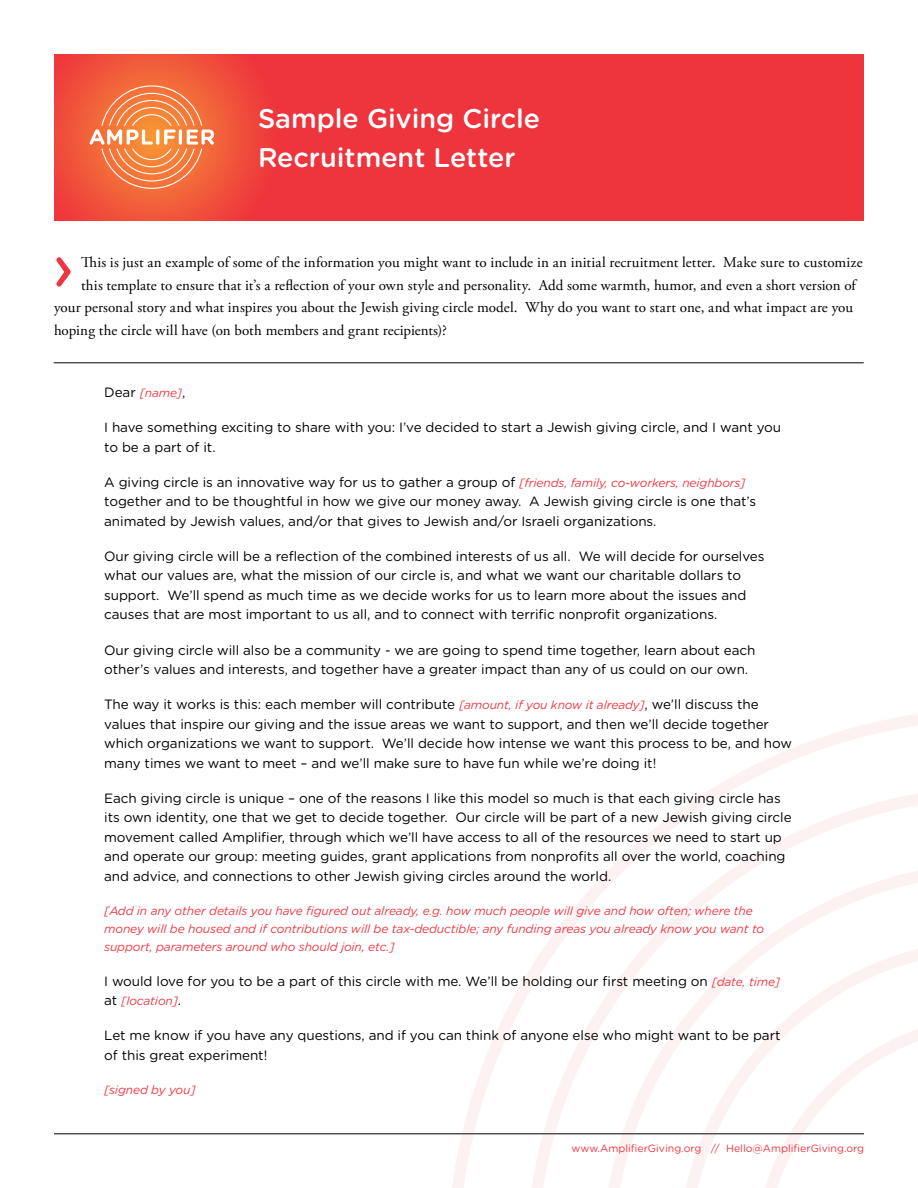
<style>
.page{position:relative;width:918px;height:1188px;background:#fff}
.page>*{position:absolute;margin:0;border:0;box-sizing:border-box;transform-origin:0 0}
.t1{font:500 27px/39px "Gotham Rounded";color:#fff}
.t2{font:15px "Adobe Garamond Pro";letter-spacing:.005em;color:#000}
.t3{font:13.5px/19.5px "Gotham Rounded";letter-spacing:-.005em;color:#000}
.t4{font:italic 12px/18px "Gotham Rounded";letter-spacing:-.01em;color:#ef3742}
.t5{font:10.5px "Gotham Rounded";color:#ef3742}
.s1{font-style:normal;font-size:13.5px;color:#000}
.s2{font-style:italic;font-size:12px;color:#ef3742}
</style>
<div class="page">
<svg style="left:54px;top:54px;width:810px;height:166px;background:#ee393b"></svg>
<hr style="left:54px;top:1134px;width:810px;height:1px;background:#000">
<svg style="left:397px;top:714px;width:521px;height:474px"></svg>
<svg style="left:56px;top:257px;width:15px;height:30px"></svg>
<svg style="left:90px;top:85px;width:124px;height:104px;background:#f58854"></svg>
<hr style="left:54px;top:363px;width:810px;height:1px;background:#000">
<h1 class="t1" style="left:258px;top:98px;width:284px">Sample Giving Circle<br>Recruitment Letter</h1>
<p class="t2" style="left:81px;top:254px;width:783px">This is just an example of some of the information you might want to include in an initial recruitment letter. Make sure to customize</p>
<p class="t2" style="left:81px;top:276px;width:776px">this template to ensure that it’s a reflection of your own style and personality. Add some warmth, humor, and even a short version of</p>
<p class="t2" style="left:54px;top:299px;width:801px">your personal story and what inspires you about the Jewish giving circle model. Why do you want to start one, and what impact are you</p>
<p class="t2" style="left:54px;top:321px;width:395px">hoping the circle will have (on both members and grant recipients)?</p>
<p class="t4" style="left:104px;top:383px;width:83px"><span class="s1">Dear</span> [name]<span class="s1">,</span></p>
<p class="t3" style="left:104px;top:417px;width:678px">I have something exciting to share with you: I’ve decided to start a Jewish giving circle, and I want you to be a part of it.</p>
<p class="t3" style="left:104px;top:472px;width:653px">A giving circle is an innovative way for us to gather a group of <span class="s2">[friends, family, co-workers, neighbors] </span>together and to be thoughtful in how we give our money away. A Jewish giving circle is one that’s animated by Jewish values, and/or that gives to Jewish and/or Israeli organizations.</p>
<p class="t3" style="left:104px;top:546px;width:662px">Our giving circle will be a reflection of the combined interests of us all. We will decide for ourselves what our values are, what the mission of our circle is, and what we want our charitable dollars to support. We’ll spend as much time as we decide works for us to learn more about the issues and causes that are most important to us all, and to connect with terrific nonprofit organizations.</p>
<p class="t3" style="left:104px;top:639px;width:653px">Our giving circle will also be a community - we are going to spend time together, learn about each other’s values and interests, and together have a greater impact than any of us could on our own.</p>
<p class="t3" style="left:104px;top:694px;width:689px">The way it works is this: each member will contribute <span class="s2">[amount, if you know it already]</span>, we’ll discuss the values that inspire our giving and the issue areas we want to support, and then we’ll decide together which organizations we want to support. We’ll decide how intense we want this process to be, and how many times we want to meet – and we’ll make sure to have fun while we’re doing it!</p>
<p class="t3" style="left:104px;top:788px;width:689px">Each giving circle is unique – one of the reasons I like this model so much is that each giving circle has its own identity, one that we get to decide together. Our circle will be part of a new Jewish giving circle movement called Amplifier, through which we’ll have access to all of the resources we need to start up and operate our group: meeting guides, grant applications from nonprofits all over the world, coaching and advice, and connections to other Jewish giving circles around the world.</p>
<p class="t4" style="left:104px;top:901px;width:662px">[Add in any other details you have figured out already, e.g. how much people will give and how often; where the money will be housed and if contributions will be tax-deductible; any funding areas you already know you want to support, parameters around who should join, etc.]</p>
<p class="t3" style="left:104px;top:971px;width:677px">I would love for you to be a part of this circle with me. We’ll be holding our first meeting on <span class="s2">[date, time]</span></p>
<p class="t4" style="left:104px;top:991px;width:79px"><span class="s1">at</span> [location]<span class="s1">.</span></p>
<p class="t3" style="left:104px;top:1025px;width:678px">Let me know if you have any questions, and if you can think of anyone else who might want to be part of this great experiment!</p>
<p class="t4" style="left:104px;top:1080px;width:93px">[signed by you]</p>
<p class="t5" style="left:572px;top:1141px;width:294px">www.AmplifierGiving.org // Hello@AmplifierGiving.org</p>
</div>
